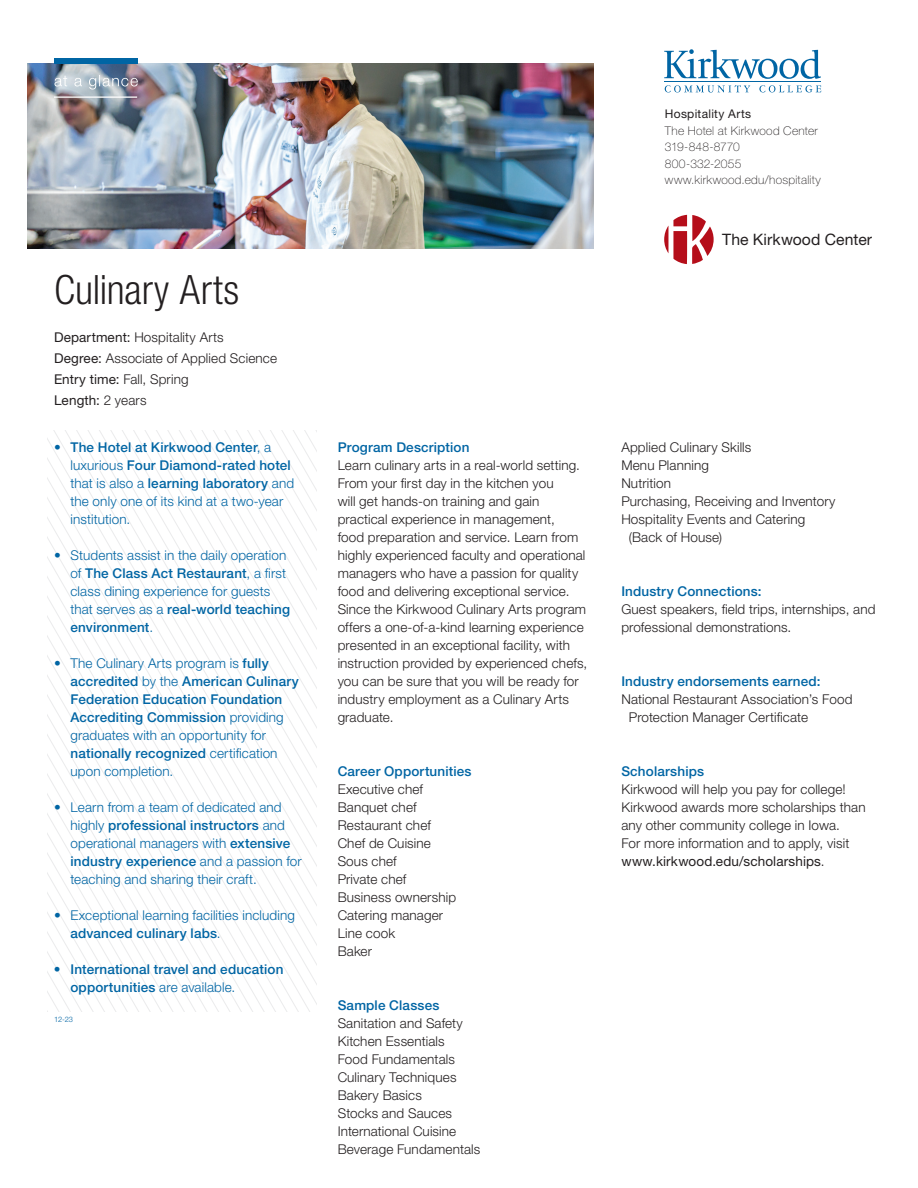
<style>
.page{position:relative;width:918px;height:1188px;background:#fff}
.page>*{position:absolute;margin:0;border:0;box-sizing:border-box;transform-origin:0 0}
.t1{font:300 condensed 40.5px "Helvetica Neue LT Std";color:#231f20}
.t2{font:15.75px "Helvetica Neue LT Std";letter-spacing:.005em;color:#231f20}
.t3{font:300 13.5px/18px "Helvetica Neue LT Std";letter-spacing:.01em;color:#231f20}
.t4{font:300 13.5px/18px "Helvetica Neue LT Std";letter-spacing:.01em;color:#0065a4}
.t5{font:500 13.5px/18px "Helvetica Neue LT Std";letter-spacing:.01em;color:#0065a4}
.t6{font:100 12px/16.5px "Helvetica Neue LT Std";letter-spacing:.025em;color:#231f20}
.t7{font:300 7.5px "Helvetica Neue LT Std";color:#0065a4}
.s1{font-weight:400}
.s2{font-weight:500}
.s3{font-weight:300}
.s4{font-weight:500;color:#0065a4}
</style>
<div class="page">
<hr style="left:664px;top:81px;width:157px;height:1px;background:#0065a4">
<svg style="left:664px;top:49px;width:157px;height:30px"></svg>
<svg style="left:665px;top:85px;width:85px;height:8px"></svg>
<svg style="left:759px;top:85px;width:62px;height:8px"></svg>
<img style="left:27px;top:63px;width:567px;height:186px">
<div style="left:54px;top:58px;width:83px;height:5px;background:#0065a4"></div>
<svg style="left:55px;top:75px;width:83px;height:14px"></svg>
<hr style="left:54px;top:96px;width:83px;height:2px;background:#fff">
<svg style="left:48px;top:430px;width:268px;height:582px"></svg>
<svg style="left:230px;top:430px;width:86px;height:498px"></svg>
<svg style="left:664px;top:215px;width:50px;height:49px"></svg>
<p class="t1" style="left:54px;top:266px;width:187px">Culinary Arts</p>
<p class="t3" style="left:54px;top:326px;width:225px;line-height:21px"><span class="s1">Department:</span> Hospitality Arts<br><span class="s1">Degree:</span> Associate of Applied Science<br><span class="s1">Entry time:</span> Fall, Spring<br><span class="s1">Length:</span> 2 years</p>
<p class="t4" style="left:70px;top:438px;width:225px;text-indent:-16px">• <span class="s2">The Hotel at Kirkwood Center</span>, a luxurious <span class="s2">Four Diamond-rated hotel </span>that is also a <span class="s2">learning laboratory</span> and the only one of its kind at a two-year institution.</p>
<p class="t4" style="left:70px;top:546px;width:221px;text-indent:-16px">• Students assist in the daily operation of <span class="s2">The Class Act Restaurant</span>, a first class dining experience for guests that serves as a <span class="s2">real-world teaching environment</span>.</p>
<p class="t5" style="left:70px;top:654px;width:230px;text-indent:-16px"><span class="s3">• The Culinary Arts program is</span> fully accredited <span class="s3">by the</span> American Culinary Federation Education Foundation Accrediting Commission <span class="s3">providing graduates with an opportunity for </span>nationally recognized <span class="s3">certification upon completion.</span></p>
<p class="t4" style="left:70px;top:798px;width:233px;text-indent:-16px">• Learn from a team of dedicated and highly <span class="s2">professional instructors</span> and operational managers with <span class="s2">extensive industry experience</span> and a passion for teaching and sharing their craft.</p>
<p class="t4" style="left:70px;top:906px;width:226px;text-indent:-16px">• Exceptional learning facilities including <span class="s2">advanced culinary labs</span>.</p>
<p class="t5" style="left:70px;top:960px;width:215px;text-indent:-17px"><span class="s3">•</span> International travel and education opportunities <span class="s3">are available.</span></p>
<p class="t7" style="left:54px;top:1015px;width:20px">12-23</p>
<p class="t6" style="left:665px;top:106px;width:158px"><span class="s1">Hospitality Arts<br></span>The Hotel at Kirkwood Center<br>319-848-8770<br>800-332-2055 www.kirkwood.edu/hospitality</p>
<p class="t2" style="left:722px;top:230px;width:152px">The Kirkwood Center</p>
<p class="t3" style="left:338px;top:438px;width:251px"><span class="s4">Program Description<br></span>Learn culinary arts in a real-world setting.<br>From your first day in the kitchen you<br>will get hands-on training and gain practical experience in management,<br>food preparation and service. Learn from highly experienced faculty and operational managers who have a passion for quality food and delivering exceptional service.<br>Since the Kirkwood Culinary Arts program offers a one-of-a-kind learning experience presented in an exceptional facility, with instruction provided by experienced chefs, you can be sure that you will be ready for industry employment as a Culinary Arts graduate.</p>
<p class="t3" style="left:338px;top:762px;width:135px"><span class="s4">Career Opportunities<br></span>Executive chef<br>Banquet chef<br>Restaurant chef<br>Chef de Cuisine<br>Sous chef<br>Private chef<br>Business ownership<br>Catering manager<br>Line cook<br>Baker</p>
<p class="t3" style="left:338px;top:996px;width:144px"><span class="s4">Sample Classes<br></span>Sanitation and Safety<br>Kitchen Essentials<br>Food Fundamentals<br>Culinary Techniques<br>Bakery Basics<br>Stocks and Sauces<br>International Cuisine<br>Beverage Fundamentals</p>
<p class="t3" style="left:621px;top:438px;width:132px">Applied Culinary Skills</p>
<p class="t3" style="left:621px;top:456px;width:89px">Menu Planning</p>
<p class="t3" style="left:621px;top:474px;width:51px">Nutrition</p>
<p class="t3" style="left:621px;top:492px;width:216px">Purchasing, Receiving and Inventory</p>
<p class="t3" style="left:621px;top:510px;width:185px">Hospitality Events and Catering</p>
<p class="t3" style="left:629px;top:528px;width:95px">(Back of House)</p>
<p class="t3" style="left:621px;top:582px;width:256px"><span class="s4">Industry Connections:<br></span>Guest speakers, field trips, internships, and professional demonstrations.</p>
<p class="t5" style="left:621px;top:672px;width:201px">Industry endorsements earned:</p>
<p class="t3" style="left:621px;top:690px;width:233px">National Restaurant Association’s Food</p>
<p class="t3" style="left:629px;top:708px;width:181px">Protection Manager Certificate</p>
<p class="t3" style="left:621px;top:762px;width:246px"><span class="s4">Scholarships<br></span>Kirkwood will help you pay for college!<br>Kirkwood awards more scholarships than any other community college in Iowa.<br>For more information and to apply, visit <span class="s1">www.kirkwood.edu/scholarships</span>.</p>
</div>
